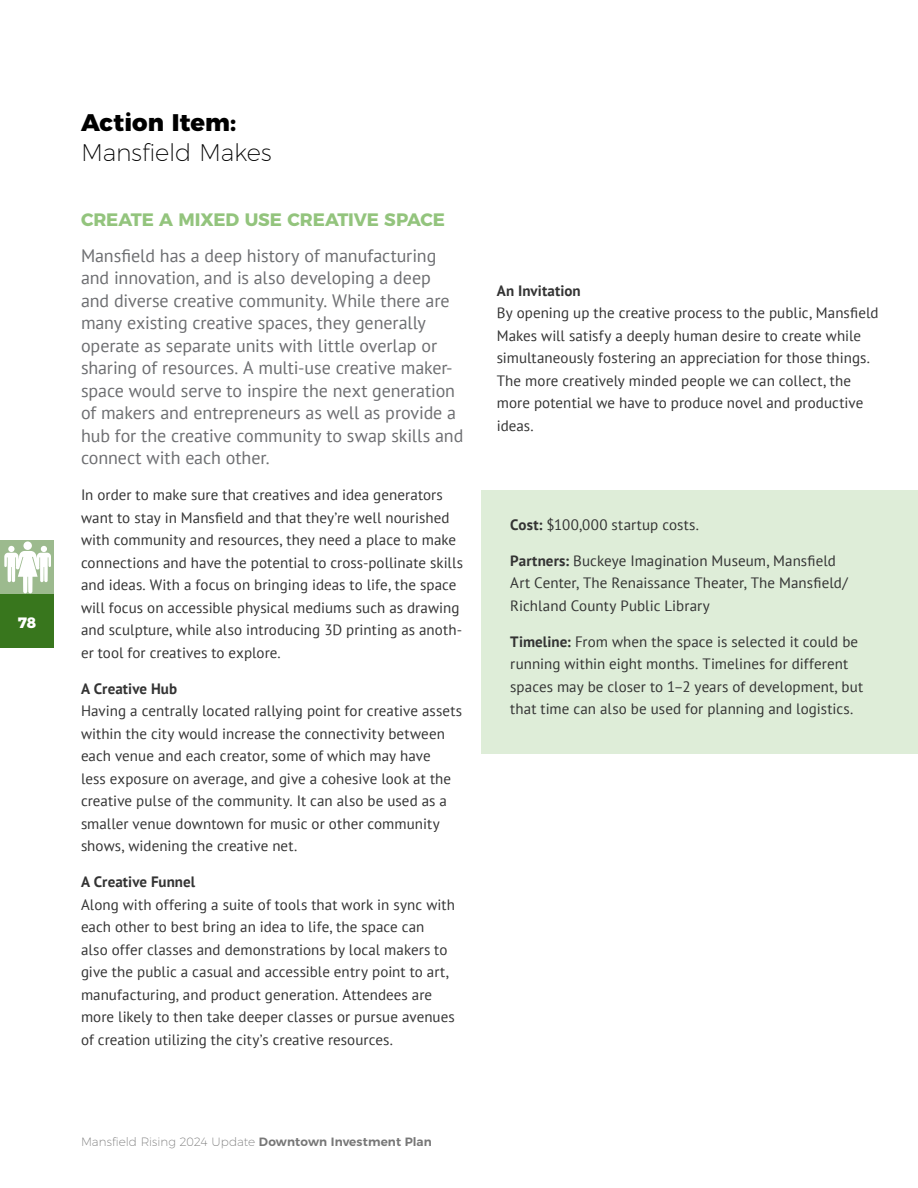
<style>
.page{position:relative;width:918px;height:1188px;background:#fff}
.page>*{position:absolute;margin:0;border:0;box-sizing:border-box;transform-origin:0 0}
.t1{font:200 24px "Montserrat";letter-spacing:-.01em;color:#000}
.t2{font:800 24px "Montserrat";color:#000}
.t3{font:18px/22.5px "PT Sans";letter-spacing:-.005em;color:#6d6e71}
.t4{font:700 18px "Montserrat";letter-spacing:-.005em;color:#93c47d}
.t5{font:15px/22.5px "PT Sans";letter-spacing:.005em;color:#333}
.t6{font:700 15px "PT Sans";letter-spacing:.005em;color:#333}
.t7{font:15px "PT Sans";letter-spacing:.025em;color:#333}
.t8{font:800 15px "Montserrat";color:#fff}
.t9{font:200 12px "Montserrat";color:#777}
.s1{font-weight:700}
.s2{font-weight:600}
</style>
<div class="page">
<div style="left:0;top:594px;width:54px;height:54px;background:#38761d"></div>
<div style="left:482px;top:490px;width:436px;height:264px;background:#deedd8"></div>
<div style="left:0;top:540px;width:54px;height:54px;background:#9cba8e"></div>
<div style="left:23px;top:542px;width:9px;height:8px;background:#fff;border-radius:50%"></div>
<svg style="left:4px;top:546px;width:47px;height:47px"></svg>
<p class="t8" style="left:18px;top:610px;width:20px">78</p>
<h1 class="t2" style="left:81px;top:103px;width:157px">Action Item:</h1>
<h1 class="t1" style="left:81px;top:134px;width:192px">Mansfield Makes</h1>
<p class="t4" style="left:81px;top:205px;width:366px">CREATE A MIXED USE CREATIVE SPACE</p>
<p class="t3" style="left:81px;top:244px;width:384px">Mansfield has a deep history of manufacturing and innovation, and is also developing a deep and diverse creative community. While there are many existing creative spaces, they generally operate as separate units with little overlap or sharing of resources. A multi-use creative maker&shy;space would serve to inspire the next generation of makers and entrepreneurs as well as provide a hub for the creative community to swap skills and connect with each other.</p>
<p class="t5" style="left:81px;top:483px;width:384px">In order to make sure that creatives and idea generators want to stay in Mansfield and that they’re well nourished with community and resources, they need a place to make connections and have the potential to cross-pollinate skills and ideas. With a focus on bringing ideas to life, the space will focus on accessible physical mediums such as drawing and sculpture, while also introducing 3D printing as anoth&shy;er tool for creatives to explore.</p>
<p class="t6" style="left:81px;top:678px;width:98px">A Creative Hub</p>
<p class="t5" style="left:81px;top:699px;width:383px">Having a centrally located rallying point for creative assets within the city would increase the connectivity between each venue and each creator, some of which may have<br>less exposure on average, and give a cohesive look at the creative pulse of the community. It can also be used as a smaller venue downtown for music or other community shows, widening the creative net.</p>
<p class="t6" style="left:81px;top:872px;width:116px">A Creative Funnel</p>
<p class="t5" style="left:81px;top:893px;width:376px">Along with offering a suite of tools that work in sync with each other to best bring an idea to life, the space can<br>also offer classes and demonstrations by local makers to give the public a casual and accessible entry point to art, manufacturing, and product generation. Attendees are more likely to then take deeper classes or pursue avenues of creation utilizing the city’s creative resources.</p>
<p class="t6" style="left:497px;top:281px;width:85px">An Invitation</p>
<p class="t5" style="left:497px;top:301px;width:383px">By opening up the creative process to the public, Mansfield Makes will satisfy a deeply human desire to create while simultaneously fostering an appreciation for those things.<br>The more creatively minded people we can collect, the more potential we have to produce novel and productive ideas.</p>
<p class="t7" style="left:510px;top:515px;width:190px"><span class="s1">Cost:</span> $100,000 startup costs.</p>
<p class="t5" style="left:510px;top:549px;width:339px"><span class="s1">Partners:</span> Buckeye Imagination Museum, Mansfield<br>Art Center, The Renaissance Theater, The Mansfield/<br>Richland County Public Library</p>
<p class="t5" style="left:510px;top:630px;width:354px"><span class="s1">Timeline:</span> From when the space is selected it could be running within eight months. Timelines for different spaces may be closer to 1–2 years of development, but that time can also be used for planning and logistics.</p>
<p class="t9" style="left:81px;top:1132px;width:352px">Mansfield Rising 2024 Update <span class="s2">Downtown Investment Plan</span></p>
</div>
